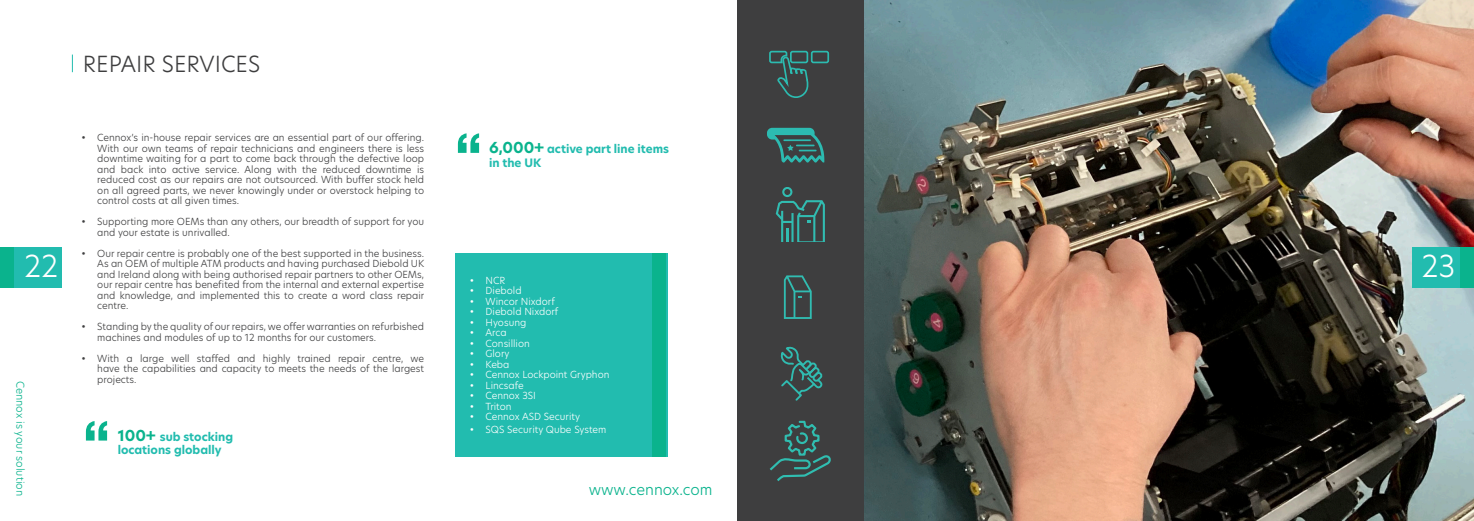
<style>
.page{position:relative;width:1474px;height:521px;background:#fff}
.page>*{position:absolute;margin:0;border:0;box-sizing:border-box;transform-origin:0 0}
.t1{font:800 54.25px "Helvetica Neue LT Std";color:#0ab38d}
.t2{font:300 29.75px "Hero New";color:#fff}
.t3{font:300 21.88px "Hero New";color:#3e3e3f}
.t4{font:300 14.88px "Hero New";color:#0ab38d}
.t5{font:500 11.99px "Helvetica Neue LT Std";color:#30bcb1}
.t6{font:700 11.38px/13.7px "Hero New";color:#22bcaf}
.t7{font:300 10.5px "Hero New";color:#0ab38d}
.t8{font:300 9.62px/10.5px "Hero New";color:#3e3e3f;text-align:justify}
.t9{font:300 9.62px "Hero New";color:#fff}
.s1{font-size:14.88px;color:#0ab38d}
</style>
<div class="page">
<div style="left:0;top:247px;width:61px;height:40px;background:#22bcaf"></div>
<div style="left:0;top:247px;width:13px;height:40px;background:#0ab38d"></div>
<svg style="left:72px;top:55px;width:1px;height:17px"></svg>
<img style="left:863px;top:0;width:610px;height:521px">
<div style="left:737px;top:0;width:126px;height:521px;background:#3e3e3f"></div>
<div style="left:455px;top:254px;width:212px;height:203px;background:#22bcaf"></div>
<div style="left:652px;top:254px;width:14px;height:203px;background:#0ab38d"></div>
<div style="left:810px;top:51px;width:19px;height:12px;border:2px solid #2cbbb0;border-radius:2px"></div>
<svg style="left:769px;top:50px;width:40px;height:48px"></svg>
<svg style="left:775px;top:187px;width:50px;height:55px"></svg>
<svg style="left:784px;top:275px;width:27px;height:44px"></svg>
<svg style="left:780px;top:346px;width:43px;height:55px"></svg>
<svg style="left:769px;top:420px;width:62px;height:61px"></svg>
<svg style="left:767px;top:128px;width:57px;height:35px"></svg>
<div style="left:1412px;top:247px;width:61px;height:40px;background:#22bcaf"></div>
<div style="left:1460px;top:247px;width:13px;height:40px;background:#0ab38d"></div>
<h2 class="t2" style="left:24px;top:246px;width:36px">22</h2>
<p class="t7" style="left:27px;top:381px;width:117px;rotate:90deg">Cennox is your solution</p>
<p class="t3" style="left:83px;top:49px;width:179px">REPAIR SERVICES</p>
<p class="t8" style="left:97px;top:132px;width:328px;text-indent:-16px">• Cennox’s in-house repair services are an essential part of our offering.<br>With our own teams of repair technicians and engineers there is less downtime waiting for a part to come back through the defective loop and back into active service. Along with the reduced downtime is reduced cost as our repairs are not outsourced. With buffer stock held on all agreed parts, we never knowingly under or overstock helping to control costs at all given times.</p>
<p class="t8" style="left:97px;top:216px;width:328px;text-indent:-16px">• Supporting more OEMs than any others, our breadth of support for you and your estate is unrivalled.</p>
<p class="t8" style="left:97px;top:248px;width:328px;text-indent:-16px">• Our repair centre is probably one of the best supported in the business.<br>As an OEM of multiple ATM products and having purchased Diebold UK and Ireland along with being authorised repair partners to other OEMs, our repair centre has benefited from the internal and external expertise and knowledge, and implemented this to create a word class repair centre.</p>
<p class="t8" style="left:97px;top:321px;width:328px;text-indent:-16px">• Standing by the quality of our repairs, we offer warranties on refurbished machines and modules of up to 12 months for our customers.</p>
<p class="t8" style="left:97px;top:353px;width:328px;text-indent:-16px">• With a large well staffed and highly trained repair centre, we have the capabilities and capacity to meets the needs of the largest projects.</p>
<p class="t1" style="left:83px;top:408px;width:29px">“</p>
<p class="t6" style="left:118px;top:430px;width:117px"><span class="s1">100+</span> sub stocking</p>
<p class="t6" style="left:118px;top:443px;width:105px">locations globally</p>
<p class="t1" style="left:455px;top:120px;width:29px">“</p>
<p class="t6" style="left:489px;top:142px;width:182px"><span class="s1">6,000+</span> active part line items in the UK</p>
<p class="t9" style="left:470px;top:274px;width:37px">• NCR</p>
<p class="t9" style="left:470px;top:284px;width:53px">• Diebold</p>
<p class="t9" style="left:470px;top:295px;width:86px">• Wincor Nixdorf</p>
<p class="t9" style="left:470px;top:305px;width:90px">• Diebold Nixdorf</p>
<p class="t9" style="left:470px;top:316px;width:58px">• Hyosung</p>
<p class="t9" style="left:470px;top:326px;width:38px">• Arca</p>
<p class="t9" style="left:470px;top:337px;width:62px">• Consillion</p>
<p class="t9" style="left:470px;top:347px;width:41px">• Glory</p>
<p class="t9" style="left:470px;top:358px;width:41px">• Keba</p>
<p class="t9" style="left:470px;top:368px;width:141px">• Cennox Lockpoint Gryphon</p>
<p class="t9" style="left:470px;top:379px;width:55px">• Lincsafe</p>
<p class="t9" style="left:470px;top:389px;width:68px">• Cennox 3SI</p>
<p class="t9" style="left:470px;top:400px;width:43px">• Triton</p>
<p class="t9" style="left:470px;top:410px;width:112px">• Cennox ASD Security</p>
<p class="t9" style="left:470px;top:423px;width:138px">• SQS Security Qube System</p>
<p class="t4" style="left:588px;top:480px;width:125px">www.cennox.com</p>
<p class="t5" style="left:594px;top:491px;width:8px">£</p>
<p class="t2" style="left:1421px;top:246px;width:35px">23</p>
</div>
